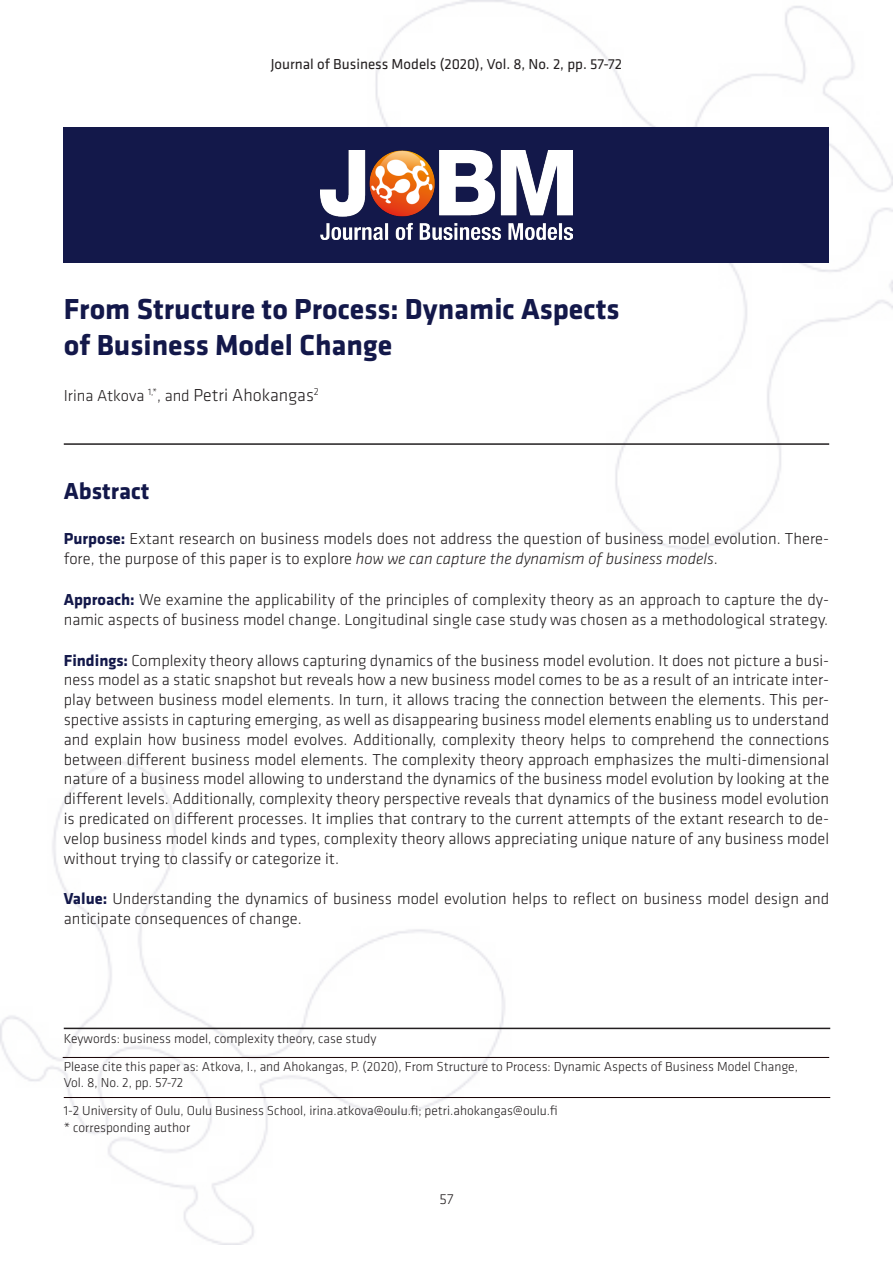
<style>
.page{position:relative;width:893px;height:1263px;background:#fff}
.page>*{position:absolute;margin:0;border:0;box-sizing:border-box;transform-origin:0 0}
.Article_Title{font:700 30px/36px "Klavika";color:#13184a}
.Abstract-head{font:700 24px "Klavika";color:#13184a}
.Abstract-list{font:300 16.5px/19.8px "Klavika";color:#231f20}
.Article-Author{font:300 16.5px "Klavika";color:#231f20}
.t1{font:15px "Klavika";color:#231f20}
.t2{font:300 15px "Klavika";color:#231f20}
.footnote_text{font:300 13.5px/16.2px "Klavika";color:#231f20}
.s1{font-size:18px}
.s2{font-weight:700;color:#13184a}
.s3{font-style:italic}
</style>
<div class="page">
<img style="left:0;top:0;width:893px;height:1244px">
<div style="left:64px;top:128px;width:765px;height:135px;background:#13184a"></div>
<img style="left:321px;top:151px;width:251px;height:88px">
<hr style="left:64px;top:443px;width:765px;height:2px;background:#231f20">
<hr style="left:64px;top:1028px;width:766px;height:1px;background:#231f20">
<hr style="left:63px;top:1057px;width:766px;height:1px;background:#150002">
<hr style="left:64px;top:1097px;width:766px;height:1px;background:#150002">
<p class="t1" style="left:271px;top:56px;width:353px">Journal of Business Models (2020), Vol. 8, No. 2, pp. 57-72</p>
<p class="Article_Title" style="left:64px;top:292px;width:557px">From Structure to Process: Dynamic Aspects of Business Model Change</p>
<p class="Article-Author" style="left:64px;top:386px;width:257px">Irina Atkova <sup>1,*</sup>, and <span class="s1">Petri Ahokangas</span><sup>2</sup></p>
<p class="Abstract-head" style="left:64px;top:478px;width:87px">Abstract</p>
<p class="Abstract-list" style="left:64px;top:529px;width:767px"><span class="s2">Purpose:</span> Extant research on business models does not address the question of business model evolution. There&shy;fore, the purpose of this paper is to explore <span class="s3">how we can capture the dynamism of business models</span>.</p>
<p class="Abstract-list" style="left:64px;top:590px;width:767px"><span class="s2">Approach:</span> We examine the applicability of the principles of complexity theory as an approach to capture the dy&shy;namic aspects of business model change. Longitudinal single case study was chosen as a methodological strategy.</p>
<p class="Abstract-list" style="left:64px;top:650px;width:767px;text-align:justify"><span class="s2">Findings:</span> Complexity theory allows capturing dynamics of the business model evolution. It does not picture a busi&shy;ness model as a static snapshot but reveals how a new business model comes to be as a result of an intricate inter&shy;play between business model elements. In turn, it allows tracing the connection between the elements. This per&shy;spective assists in capturing emerging, as well as disappearing business model elements enabling us to understand and explain how business model evolves. Additionally, complexity theory helps to comprehend the connections between different business model elements. The complexity theory approach emphasizes the multi-dimensional nature of a business model allowing to understand the dynamics of the business model evolution by looking at the different levels. Additionally, complexity theory perspective reveals that dynamics of the business model evolution is predicated on different processes. It implies that contrary to the current attempts of the extant research to de&shy;velop business model kinds and types, complexity theory allows appreciating unique nature of any business model without trying to classify or categorize it.</p>
<p class="Abstract-list" style="left:64px;top:889px;width:767px"><span class="s2">Value:</span> Understanding the dynamics of business model evolution helps to reflect on business model design and anticipate consequences of change.</p>
<p class="footnote_text" style="left:64px;top:1031px;width:314px">Keywords: business model, complexity theory, case study</p>
<p class="footnote_text" style="left:64px;top:1059px;width:736px">Please cite this paper as: Atkova, I., and Ahokangas, P. (2020), From Structure to Process: Dynamic Aspects of Business Model Change,<br>Vol. 8, No. 2, pp. 57-72</p>
<p class="footnote_text" style="left:64px;top:1103px;width:495px">1-2 University of Oulu, Oulu Business School, irina.atkova@oulu.fi; petri.ahokangas@oulu.fi</p>
<p class="footnote_text" style="left:64px;top:1119px;width:128px">* corresponding author</p>
<p class="t2" style="left:440px;top:1191px;width:15px">57</p>
</div>
